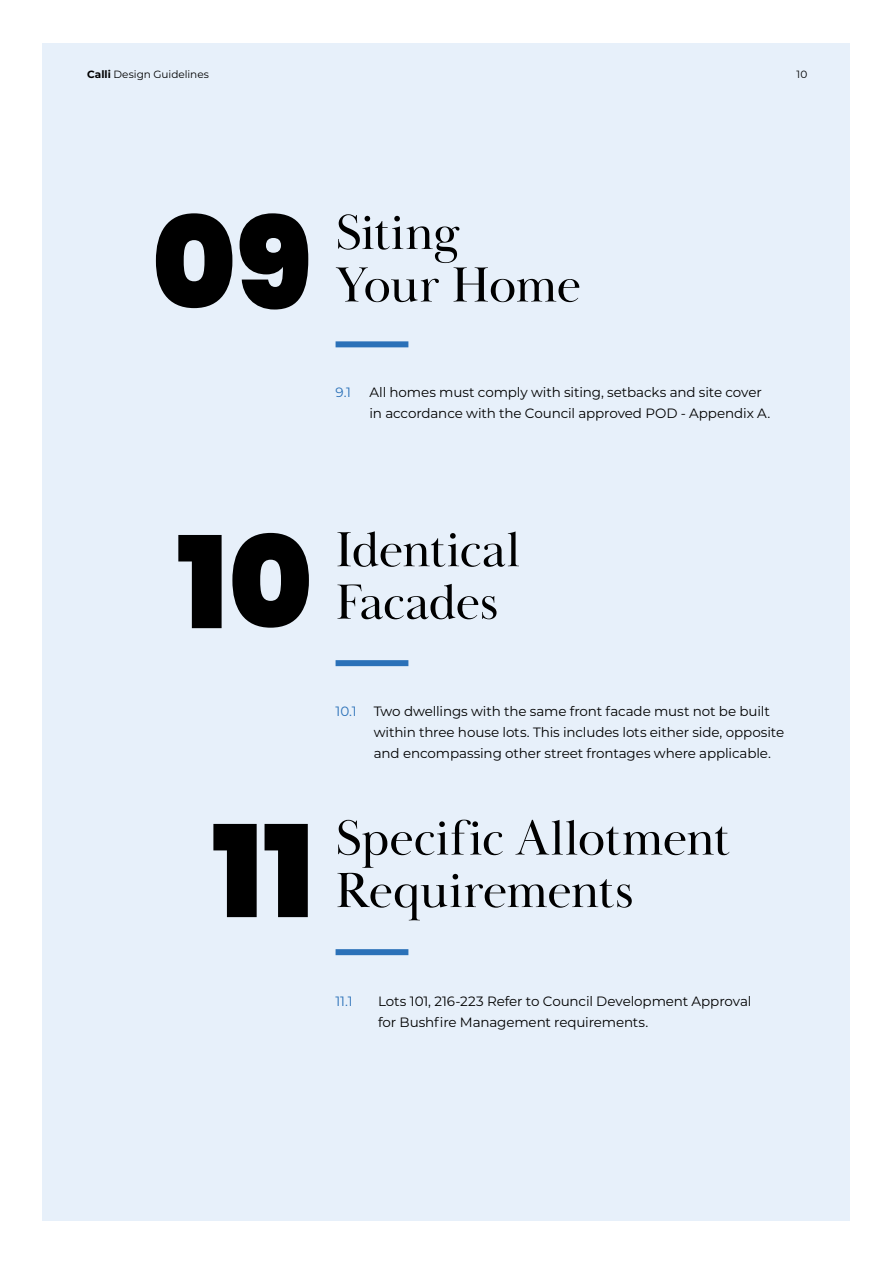
<style>
.page{position:relative;width:893px;height:1263px;background:#fff}
.page>*{position:absolute;margin:0;border:0;box-sizing:border-box;transform-origin:0 0}
.t1{font:900 127.5px "Poppins";color:#000}
.t2{font:51px/52.5px "Baskerville Display PT";letter-spacing:-.02em;color:#000}
.t3{font:13.5px/21px "Montserrat";letter-spacing:-.01em;color:#000}
.t4{font:13.5px "Montserrat";color:#2b71b8}
.t5{font:10.5px "Montserrat";color:#000}
.s1{font-weight:700}
</style>
<div class="page">
<div style="left:43px;top:43px;width:807px;height:1177px;background:#e7f0fa"></div>
<div style="left:336px;top:341px;width:72px;height:6px;background:#2b71b8"></div>
<div style="left:336px;top:660px;width:72px;height:6px;background:#2b71b8"></div>
<div style="left:336px;top:949px;width:72px;height:6px;background:#2b71b8"></div>
<p class="t5" style="left:87px;top:68px;width:123px"><span class="s1">Calli</span> Design Guidelines</p>
<p class="t5" style="left:796px;top:68px;width:12px">10</p>
<h1 class="t1" style="left:152px;top:190px;width:162px">09</h1>
<h2 class="t2" style="left:336px;top:207px;width:247px">Siting<br>Your Home</h2>
<p class="t4" style="left:336px;top:383px;width:17px">9.1</p>
<p class="t3" style="left:370px;top:381px;width:402px">All homes must comply with siting, setbacks and site cover in accordance with the Council approved POD - Appendix A.</p>
<h1 class="t1" style="left:177px;top:510px;width:137px">10</h1>
<h2 class="t2" style="left:336px;top:524px;width:186px">Identical<br>Facades</h2>
<h1 class="t1" style="left:212px;top:798px;width:103px">11</h1>
<p class="t4" style="left:336px;top:701px;width:23px">10.1</p>
<p class="t3" style="left:374px;top:700px;width:412px">Two dwellings with the same front facade must not be built within three house lots. This includes lots either side, opposite and encompassing other street frontages where applicable.</p>
<h2 class="t2" style="left:336px;top:813px;width:396px">Specific Allotment<br>Requirements</h2>
<p class="t4" style="left:336px;top:992px;width:19px">11.1</p>
<p class="t3" style="left:378px;top:990px;width:375px">Lots 101, 216-223 Refer to Council Development Approval for Bushfire Management requirements.</p>
</div>
